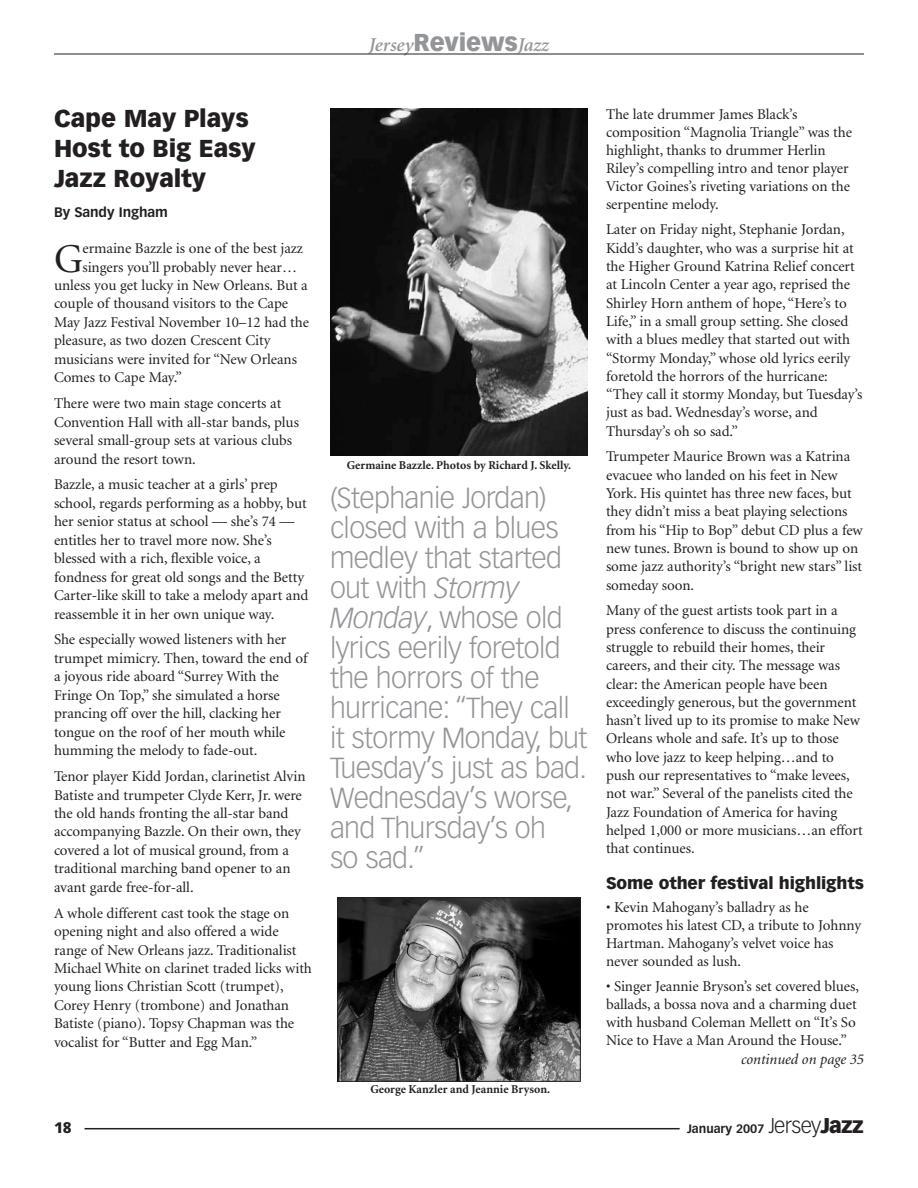
<style>
.page{position:relative;width:918px;height:1188px;background:#fff}
.page>*{position:absolute;margin:0;border:0;box-sizing:border-box;transform-origin:0 0}
.t1{font:40.95px "Minion";color:#231f20}
.t2{font:300 28.5px/30px "Vectora LH";letter-spacing:-.02em;color:#939598}
.t3{font:900 24px/30px "Vectora LH";letter-spacing:-.005em;color:#231f20}
.t4{font:italic 600 19.5px "Minion";color:#939598}
.t5{font:900 16.5px "Vectora LH";letter-spacing:-.005em;color:#231f20}
.t6{font:15px/18.3px "Minion";letter-spacing:-.005em;color:#231f20}
.t7{font:italic 15px "Minion";letter-spacing:-.005em;color:#231f20}
.t8{font:900 15px "Vectora LH";color:#231f20}
.t9{font:700 13.5px "Vectora LH";letter-spacing:-.005em;color:#231f20}
.t10{font:700 12px "Minion";color:#231f20}
.t11{font:700 12px "Vectora LH";color:#231f20}
.s1{font-family:"Vectora LH";font-weight:900;font-style:normal;font-size:24px}
.s2{font-style:italic}
.s3{font-weight:300;font-size:21px}
.s4{font-weight:900;font-size:21px}
</style>
<div class="page">
<hr style="left:85px;top:1128px;width:595px;height:1px;background:#231f20">
<hr style="left:54px;top:54px;width:810px;height:1px;background:#231f20">
<img style="left:339px;top:899px;width:240px;height:181px">
<div style="left:337px;top:897px;width:244px;height:185px;border:1px solid #231f20"></div>
<img style="left:330px;top:108px;width:258px;height:347px">
<h3 class="t4" style="left:369px;top:35px;width:182px">Jersey<span class="s1">Reviews</span>Jazz</h3>
<h3 class="t3" style="left:54px;top:103px;width:203px">Cape May Plays<br>Host to Big Easy<br>Jazz Royalty</h3>
<p class="t9" style="left:54px;top:204px;width:115px">By Sandy Ingham</p>
<h1 class="t1" style="left:54px;top:238px;width:30px">G</h1>
<p class="t6" style="left:82px;top:240px;width:222px">ermaine Bazzle is one of the best jazz</p>
<p class="t6" style="left:82px;top:258px;width:216px">singers you’ll probably never hear…</p>
<p class="t6" style="left:54px;top:277px;width:255px">unless you get lucky in New Orleans. But a</p>
<p class="t6" style="left:54px;top:295px;width:236px">couple of thousand visitors to the Cape</p>
<p class="t6" style="left:54px;top:314px;width:257px">May Jazz Festival November 10–12 had the</p>
<p class="t6" style="left:54px;top:332px;width:218px">pleasure, as two dozen Crescent City</p>
<p class="t6" style="left:54px;top:350px;width:245px">musicians were invited for “New Orleans</p>
<p class="t6" style="left:54px;top:369px;width:130px">Comes to Cape May.”</p>
<p class="t6" style="left:54px;top:395px;width:246px">There were two main stage concerts at Convention Hall with all-star bands, plus several small-group sets at various clubs around the resort town.</p>
<p class="t6" style="left:54px;top:476px;width:256px">Bazzle, a music teacher at a girls’ prep school, regards performing as a hobby, but her senior status at school — she’s 74 — entitles her to travel more now. She’s blessed with a rich, flexible voice, a fondness for great old songs and the Betty Carter-like skill to take a melody apart and reassemble it in her own unique way.</p>
<p class="t6" style="left:54px;top:631px;width:255px">She especially wowed listeners with her trumpet mimicry. Then, toward the end of a joyous ride aboard “Surrey With the Fringe On Top,” she simulated a horse prancing off over the hill, clacking her tongue on the roof of her mouth while humming the melody to fade-out.</p>
<p class="t6" style="left:54px;top:768px;width:253px">Tenor player Kidd Jordan, clarinetist Alvin Batiste and trumpeter Clyde Kerr, Jr. were the old hands fronting the all-star band accompanying Bazzle. On their own, they covered a lot of musical ground, from a traditional marching band opener to an avant garde free-for-all.</p>
<p class="t6" style="left:54px;top:904px;width:259px">A whole different cast took the stage on opening night and also offered a wide range of New Orleans jazz. Traditionalist Michael White on clarinet traded licks with young lions Christian Scott (trumpet), Corey Henry (trombone) and Jonathan Batiste (piano). Topsy Chapman was the vocalist for “Butter and Egg Man.”</p>
<p class="t8" style="left:54px;top:1118px;width:19px">18</p>
<p class="t10" style="left:347px;top:459px;width:226px">Germaine Bazzle. Photos by Richard J. Skelly.</p>
<p class="t2" style="left:330px;top:483px;width:259px">(Stephanie Jordan) closed with a blues medley that started out with <span class="s2">Stormy<br>Monday</span>, whose old lyrics eerily foretold the horrors of the hurricane: “They call it stormy Monday, but<br>Tuesday’s just as bad.<br>Wednesday’s worse, and Thursday’s oh<br>so sad.”</p>
<p class="t10" style="left:370px;top:1083px;width:181px">George Kanzler and Jeannie Bryson.</p>
<p class="t6" style="left:606px;top:105px;width:248px">The late drummer James Black’s composition “Magnolia Triangle” was the highlight, thanks to drummer Herlin Riley’s compelling intro and tenor player Victor Goines’s riveting variations on the serpentine melody.</p>
<p class="t6" style="left:606px;top:221px;width:258px">Later on Friday night, Stephanie Jordan, Kidd’s daughter, who was a surprise hit at the Higher Ground Katrina Relief concert at Lincoln Center a year ago, reprised the Shirley Horn anthem of hope, “Here’s to Life,” in a small group setting. She closed with a blues medley that started out with “Stormy Monday,” whose old lyrics eerily foretold the horrors of the hurricane: “They call it stormy Monday, but Tuesday’s just as bad. Wednesday’s worse, and Thursday’s oh so sad.”</p>
<p class="t6" style="left:606px;top:448px;width:258px">Trumpeter Maurice Brown was a Katrina evacuee who landed on his feet in New York. His quintet has three new faces, but they didn’t miss a beat playing selections from his “Hip to Bop” debut CD plus a few new tunes. Brown is bound to show up on some jazz authority’s “bright new stars” list someday soon.</p>
<p class="t6" style="left:606px;top:602px;width:258px">Many of the guest artists took part in a press conference to discuss the continuing struggle to rebuild their homes, their careers, and their city. The message was clear: the American people have been exceedingly generous, but the government hasn’t lived up to its promise to make New Orleans whole and safe. It’s up to those who love jazz to keep helping…and to push our representatives to “make levees, not war.” Several of the panelists cited the Jazz Foundation of America for having helped 1,000 or more musicians…an effort that continues.</p>
<p class="t5" style="left:606px;top:873px;width:259px">Some other festival highlights</p>
<p class="t6" style="left:606px;top:898px;width:257px">• Kevin Mahogany’s balladry as he promotes his latest CD, a tribute to Johnny Hartman. Mahogany’s velvet voice has never sounded as lush.</p>
<p class="t6" style="left:606px;top:978px;width:255px">• Singer Jeannie Bryson’s set covered blues, ballads, a bossa nova and a charming duet with husband Coleman Mellett on “It’s So Nice to Have a Man Around the House.”</p>
<p class="t7" style="left:741px;top:1051px;width:124px">continued on page 35</p>
<p class="t11" style="left:687px;top:1122px;width:178px">January 2007 <span class="s3">Jersey</span><span class="s4">Jazz</span></p>
</div>
